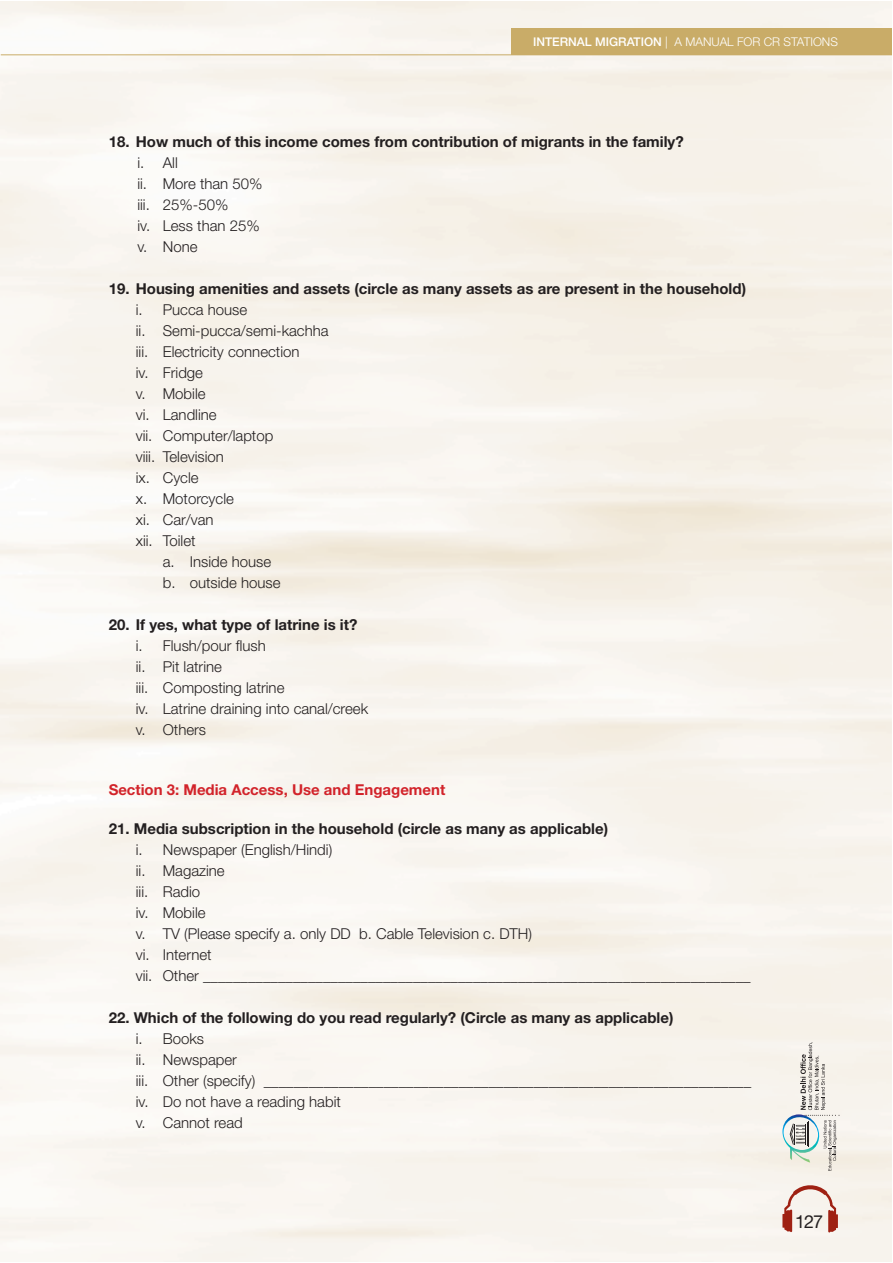
<style>
.page{position:relative;width:893px;height:1263px;background:#fff}
.page>*{position:absolute;margin:0;border:0;box-sizing:border-box;transform-origin:0 0}
.t1{font:18px "Helvetica Neue LT Std";color:#231f20}
.t2{font:300 15px/21px "Helvetica Neue LT Std";color:#231f20}
.t3{font:700 15px "Helvetica Neue LT Std";color:#231f20}
.t4{font:700 15px "Helvetica Neue LT Std";color:#d2232a}
.t5{font:300 12px "Helvetica Neue LT Std";color:#fff}
.s1{font-weight:500}
</style>
<div class="page">
<div style="left:511px;top:28px;width:381px;height:27px;background:#c9ac68"></div>
<svg style="left:782px;top:1183px;width:56px;height:49px;background:#e3c3bb"></svg>
<hr style="left:1px;top:54px;width:891px;height:1px;background:#c9ac68">
<svg style="left:781px;top:1042px;width:58px;height:129px;background:#ddddd7"></svg>
<p class="t5" style="left:533px;top:38px;width:306px"><span class="s1">INTERNAL MIGRATION</span> | A MANUAL FOR CR STATIONS</p>
<p class="t3" style="left:109px;top:136px;width:576px">18. How much of this income comes from contribution of migrants in the family?</p>
<p class="t2" style="left:137px;top:153px;width:127px">i. All<br>ii. More than 50% iii. 25%-50%<br>iv. Less than 25% v. None</p>
<p class="t3" style="left:109px;top:283px;width:639px">19. Housing amenities and assets (circle as many assets as are present in the household)</p>
<p class="t2" style="left:136px;top:300px;width:113px">i. Pucca house</p>
<p class="t2" style="left:136px;top:321px;width:194px">ii. Semi-pucca/semi-kachha</p>
<p class="t2" style="left:136px;top:342px;width:165px">iii. Electricity connection</p>
<p class="t2" style="left:136px;top:363px;width:69px">iv. Fridge</p>
<p class="t2" style="left:136px;top:384px;width:71px">v. Mobile</p>
<p class="t2" style="left:136px;top:405px;width:82px">vi. Landline</p>
<p class="t2" style="left:136px;top:426px;width:139px">vii. Computer/laptop</p>
<p class="t2" style="left:136px;top:447px;width:90px">viii. Television</p>
<p class="t2" style="left:136px;top:468px;width:64px">ix. Cycle</p>
<p class="t2" style="left:136px;top:489px;width:100px">x. Motorcycle</p>
<p class="t2" style="left:136px;top:510px;width:79px">xi. Car/van</p>
<p class="t2" style="left:136px;top:531px;width:61px">xii. Toilet</p>
<p class="t2" style="left:163px;top:552px;width:110px">a. Inside house</p>
<p class="t2" style="left:163px;top:573px;width:119px">b. outside house</p>
<p class="t3" style="left:109px;top:619px;width:250px">20. If yes, what type of latrine is it?</p>
<p class="t2" style="left:136px;top:636px;width:234px">i. Flush/pour flush<br>ii. Pit latrine<br>iii. Composting latrine<br>iv. Latrine draining into canal/creek v. Others</p>
<p class="t4" style="left:109px;top:784px;width:338px">Section 3: Media Access, Use and Engagement</p>
<p class="t3" style="left:109px;top:823px;width:501px">21. Media subscription in the household (circle as many as applicable)</p>
<p class="t2" style="left:136px;top:840px;width:616px">i. Newspaper (English/Hindi)<br>ii. Magazine<br>iii. Radio<br>iv. Mobile<br>v. TV (Please specify a. only DD b. Cable Television c. DTH)<br>vi. Internet<br>vii. Other _________________________________________________________________________</p>
<p class="t3" style="left:109px;top:1012px;width:566px">22. Which of the following do you read regularly? (Circle as many as applicable)</p>
<p class="t2" style="left:136px;top:1029px;width:617px">i. Books<br>ii. Newspaper<br>iii. Other (specify) _________________________________________________________________ iv. Do not have a reading habit<br>v. Cannot read</p>
<p class="t1" style="left:795px;top:1212px;width:30px">127</p>
</div>
